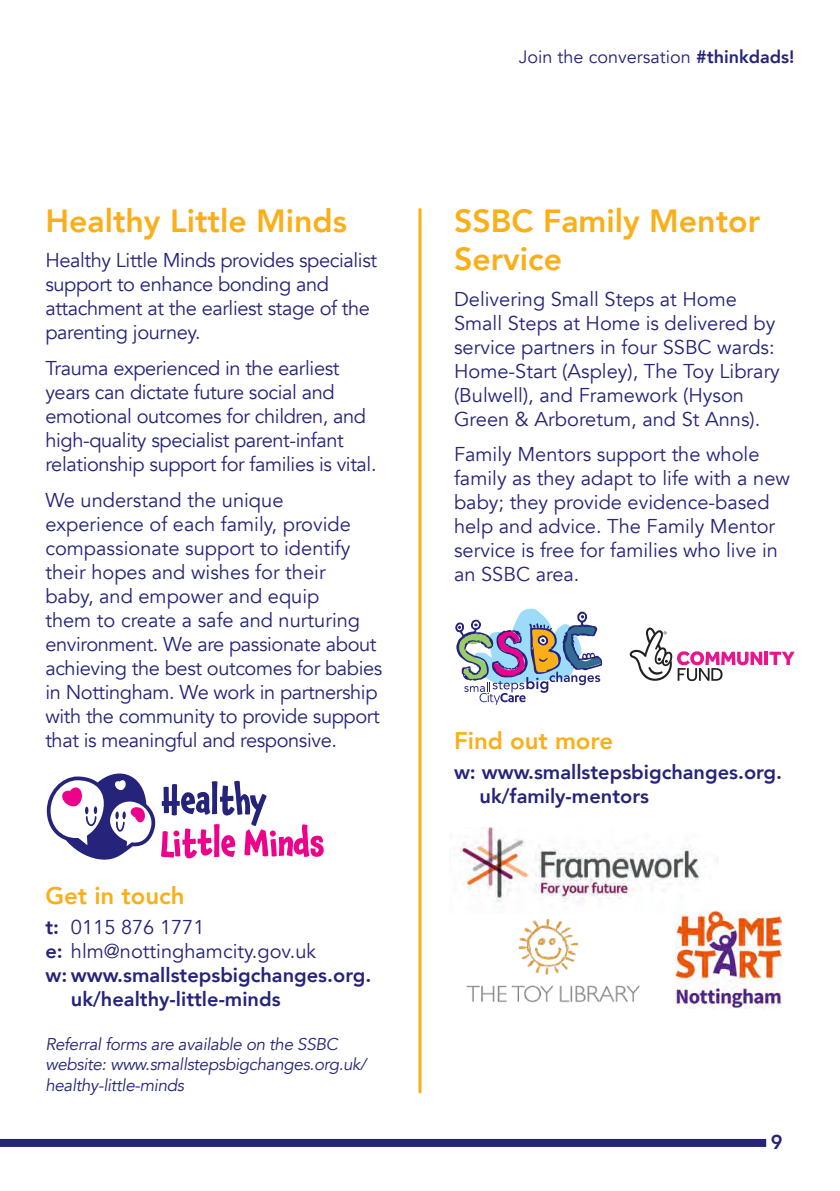
<style>
.page{position:relative;width:840px;height:1191px;background:#fff}
.page>*{position:absolute;margin:0;border:0;box-sizing:border-box;transform-origin:0 0}
.t1{font:800 32px/38.4px "Avenir";color:#faaf18}
.t2{font:800 24px "Avenir";color:#faaf18}
.t3{font:20px/24px "Avenir";letter-spacing:-.02em;color:#26237b}
.t4{font:20px/24px "Avenir";color:#26237b}
.t5{font:800 20px/24px "Avenir";color:#26237b}
.t6{font:18px "Avenir";color:#26237b}
.t7{font:italic 17px/20.4px "Avenir";letter-spacing:-.02em;color:#26237b}
.s1{font-weight:800}
</style>
<div class="page">
<div style="left:0;top:1139px;width:765px;height:8px;background:#26237b"></div>
<svg style="left:161px;top:781px;width:162px;height:77px"></svg>
<svg style="left:47px;top:773px;width:108px;height:86px"></svg>
<hr style="left:418px;top:208px;width:3px;height:885px;background:#faaf18">
<hr style="left:764px;top:651px;width:3px;height:14px;background:#ea148b">
<svg style="left:769px;top:651px;width:25px;height:14px"></svg>
<svg style="left:629px;top:627px;width:132px;height:54px"></svg>
<svg style="left:455px;top:608px;width:146px;height:97px"></svg>
<img style="left:460px;top:827px;width:242px;height:77px">
<img style="left:466px;top:919px;width:174px;height:84px">
<img style="left:675px;top:910px;width:106px;height:98px">
<p class="t1" style="left:45px;top:202px;width:303px">Healthy Little Minds</p>
<p class="t3" style="left:45px;top:249px;width:333px">Healthy Little Minds provides specialist support to enhance bonding and attachment at the earliest stage of the parenting journey.</p>
<p class="t3" style="left:45px;top:357px;width:332px">Trauma experienced in the earliest years can dictate future social and emotional outcomes for children, and high-quality specialist parent-infant relationship support for families is vital.</p>
<p class="t3" style="left:45px;top:489px;width:338px">We understand the unique experience of each family, provide compassionate support to identify their hopes and wishes for their<br>baby, and empower and equip<br>them to create a safe and nurturing environment. We are passionate about achieving the best outcomes for babies in Nottingham. We work in partnership with the community to provide support that is meaningful and responsive.</p>
<p class="t2" style="left:45px;top:877px;width:141px">Get in touch</p>
<p class="t4" style="left:45px;top:915px;width:160px"><span class="s1">t:</span> 0115 876 1771</p>
<p class="t4" style="left:45px;top:939px;width:272px"><span class="s1">e:</span> hlm@nottinghamcity.gov.uk</p>
<p class="t5" style="left:71px;top:963px;width:302px;text-indent:-26px">w: www.smallstepsbigchanges.org. uk/healthy-little-minds</p>
<p class="t7" style="left:45px;top:1034px;width:322px">Referral forms are available on the SSBC website: www.smallstepsbigchanges.org.uk/ healthy-little-minds</p>
<p class="t6" style="left:518px;top:46px;width:277px">Join the conversation <span class="s1">#thinkdads!</span></p>
<p class="t1" style="left:454px;top:202px;width:307px">SSBC Family Mentor<br>Service</p>
<p class="t4" style="left:454px;top:287px;width:327px">Delivering Small Steps at Home Small Steps at Home is delivered by service partners in four SSBC wards:<br>Home-Start (Aspley), The Toy Library (Bulwell), and Framework (Hyson Green &amp; Arboretum, and St Anns).</p>
<p class="t4" style="left:454px;top:442px;width:337px">Family Mentors support the whole family as they adapt to life with a new baby; they provide evidence-based help and advice. The Family Mentor service is free for families who live in an SSBC area.</p>
<p class="t2" style="left:454px;top:722px;width:161px">Find out more</p>
<p class="t5" style="left:479px;top:760px;width:304px;text-indent:-26px">w: www.smallstepsbigchanges.org. uk/family-mentors</p>
<p class="t5" style="left:770px;top:1129px;width:13px">9</p>
</div>
